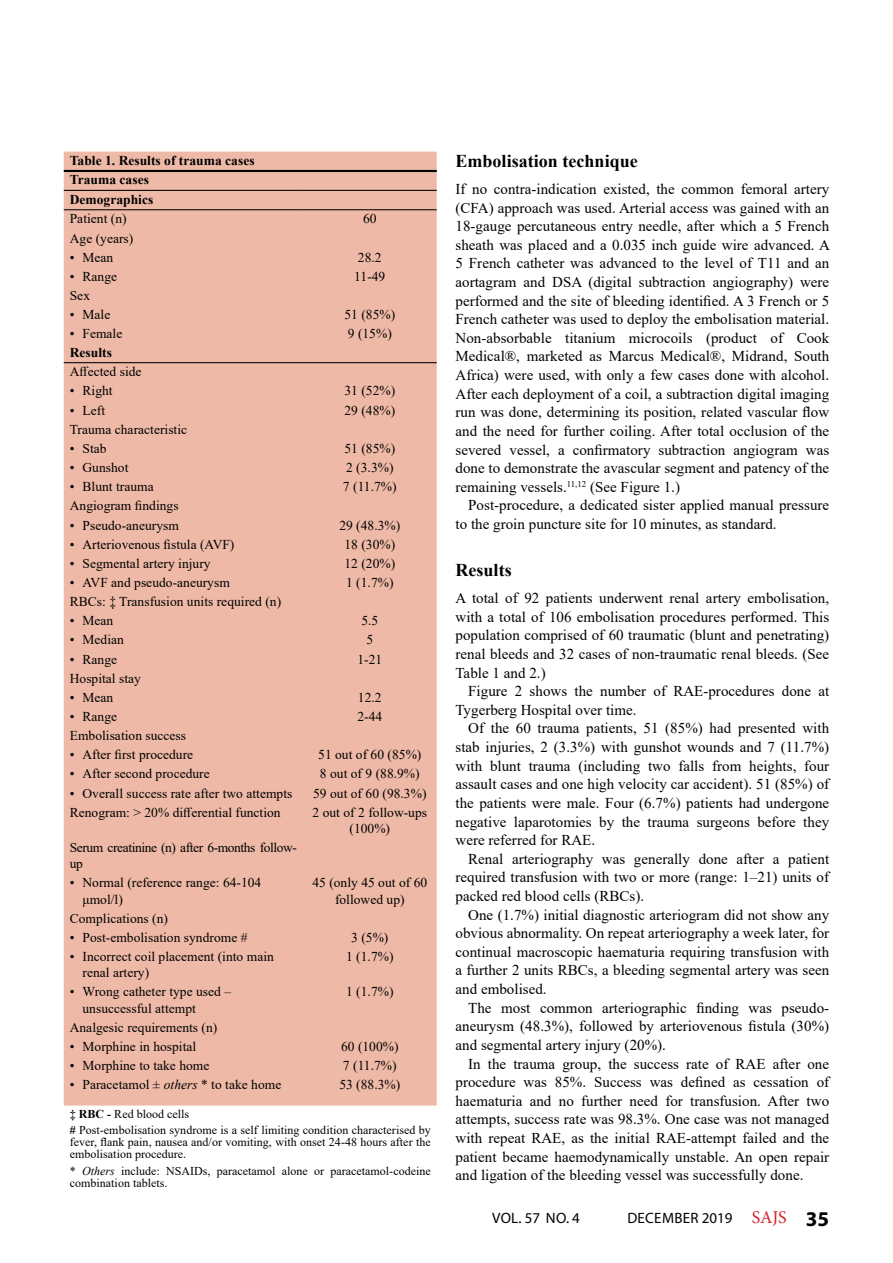
<style>
.page{position:relative;width:893px;height:1263px;background:#fff}
.page>*{position:absolute;margin:0;border:0;box-sizing:border-box;transform-origin:0 0}
.t1{font:700 18px "Times New Roman";color:#000}
.t2{font:15px/18.6px "Times New Roman";color:#000;text-align:justify}
.t3{font:15px "Myriad Pro";letter-spacing:.02em;color:#000}
.t4{font:13.5px/16.2px "Times New Roman";color:#000}
.t5{font:700 13.5px/19.4px "Times New Roman";color:#000}
.t6{font:13.5px/16.2px "Times New Roman";letter-spacing:-.03em;color:#000}
.t7{font:12px/12px "Times New Roman";color:#000}
.s1{font-style:italic}
.s2{font-weight:700}
.s3{font-family:"Minion Pro";font-size:18px;color:#d2232a}
.s4{font-weight:700;font-size:21px}
</style>
<div class="page">
<div style="left:64px;top:152px;width:373px;height:953px;background:#eebaa7"></div>
<hr style="left:64px;top:170px;width:239px;height:2px;background:#000">
<hr style="left:303px;top:170px;width:134px;height:2px;background:#000">
<hr style="left:64px;top:190px;width:239px;height:1px;background:#000">
<hr style="left:303px;top:190px;width:134px;height:1px;background:#000">
<hr style="left:64px;top:209px;width:239px;height:1px;background:#000">
<hr style="left:303px;top:209px;width:134px;height:1px;background:#000">
<hr style="left:64px;top:362px;width:239px;height:1px;background:#000">
<hr style="left:303px;top:362px;width:134px;height:1px;background:#000">
<p class="t5" style="left:70px;top:150px;width:186px">Table 1. Results of trauma cases<br>Trauma cases<br>Demographics</p>
<p class="t4" style="left:70px;top:210px;width:58px">Patient (n)</p>
<p class="t4" style="left:363px;top:210px;width:15px">60</p>
<p class="t4" style="left:70px;top:229px;width:65px">Age (years)</p>
<p class="t4" style="left:70px;top:249px;width:45px">• Mean</p>
<p class="t4" style="left:358px;top:249px;width:25px">28.2</p>
<p class="t4" style="left:70px;top:268px;width:49px">• Range</p>
<p class="t4" style="left:354px;top:268px;width:33px">11-49</p>
<p class="t4" style="left:70px;top:287px;width:22px">Sex</p>
<p class="t4" style="left:70px;top:306px;width:42px">• Male</p>
<p class="t4" style="left:344px;top:306px;width:52px">51 (85%)</p>
<p class="t4" style="left:70px;top:325px;width:54px">• Female</p>
<p class="t4" style="left:348px;top:325px;width:46px">9 (15%)</p>
<p class="t5" style="left:70px;top:343px;width:44px">Results</p>
<p class="t4" style="left:70px;top:363px;width:73px">Affected side</p>
<p class="t4" style="left:70px;top:382px;width:44px">• Right</p>
<p class="t4" style="left:344px;top:382px;width:52px">31 (52%)</p>
<p class="t4" style="left:70px;top:402px;width:37px">• Left</p>
<p class="t4" style="left:344px;top:402px;width:52px">29 (48%)</p>
<p class="t4" style="left:70px;top:421px;width:119px">Trauma characteristic</p>
<p class="t4" style="left:70px;top:440px;width:38px">• Stab</p>
<p class="t4" style="left:344px;top:440px;width:52px">51 (85%)</p>
<p class="t4" style="left:70px;top:459px;width:60px">• Gunshot</p>
<p class="t4" style="left:346px;top:459px;width:49px">2 (3.3%)</p>
<p class="t4" style="left:70px;top:478px;width:85px">• Blunt trauma</p>
<p class="t4" style="left:343px;top:478px;width:55px">7 (11.7%)</p>
<p class="t4" style="left:70px;top:497px;width:110px">Angiogram findings</p>
<p class="t4" style="left:70px;top:516px;width:111px">• Pseudo-aneurysm</p>
<p class="t4" style="left:339px;top:516px;width:62px">29 (48.3%)</p>
<p class="t4" style="left:70px;top:536px;width:166px">• Arteriovenous fistula (AVF)</p>
<p class="t4" style="left:344px;top:536px;width:52px">18 (30%)</p>
<p class="t4" style="left:70px;top:555px;width:142px">• Segmental artery injury</p>
<p class="t4" style="left:344px;top:555px;width:52px">12 (20%)</p>
<p class="t4" style="left:70px;top:574px;width:162px">• AVF and pseudo-aneurysm</p>
<p class="t4" style="left:346px;top:574px;width:49px">1 (1.7%)</p>
<p class="t4" style="left:70px;top:593px;width:213px">RBCs: ‡ Transfusion units required (n)</p>
<p class="t4" style="left:70px;top:612px;width:45px">• Mean</p>
<p class="t4" style="left:361px;top:612px;width:18px">5.5</p>
<p class="t4" style="left:70px;top:631px;width:56px">• Median</p>
<p class="t4" style="left:366px;top:631px;width:8px">5</p>
<p class="t4" style="left:70px;top:650px;width:49px">• Range</p>
<p class="t4" style="left:357px;top:650px;width:26px">1-21</p>
<p class="t4" style="left:70px;top:670px;width:73px">Hospital stay</p>
<p class="t4" style="left:70px;top:689px;width:45px">• Mean</p>
<p class="t4" style="left:358px;top:689px;width:25px">12.2</p>
<p class="t4" style="left:70px;top:708px;width:49px">• Range</p>
<p class="t4" style="left:357px;top:708px;width:26px">2-44</p>
<p class="t4" style="left:70px;top:727px;width:118px">Embolisation success</p>
<p class="t4" style="left:70px;top:746px;width:125px">• After first procedure</p>
<p class="t4" style="left:318px;top:746px;width:105px">51 out of 60 (85%)</p>
<p class="t4" style="left:70px;top:765px;width:142px">• After second procedure</p>
<p class="t4" style="left:320px;top:765px;width:101px">8 out of 9 (88.9%)</p>
<p class="t4" style="left:70px;top:784px;width:224px">• Overall success rate after two attempts</p>
<p class="t4" style="left:313px;top:784px;width:115px">59 out of 60 (98.3%)</p>
<p class="t4" style="left:70px;top:804px;width:212px">Renogram: &gt; 20% differential function</p>
<p class="t4" style="left:313px;top:804px;width:116px;text-align:center">2 out of 2 follow-ups (100%)</p>
<p class="t6" style="left:70px;top:839px;width:229px">Serum creatinine (n) after 6-months follow&shy;up</p>
<p class="t4" style="left:83px;top:874px;width:180px;text-indent:-13px">• Normal (reference range: 64-104 μmol/l)</p>
<p class="t4" style="left:312px;top:874px;width:116px;text-align:center">45 (only 45 out of 60 followed up)</p>
<p class="t4" style="left:70px;top:910px;width:100px">Complications (n)</p>
<p class="t4" style="left:70px;top:929px;width:179px">• Post-embolisation syndrome #</p>
<p class="t4" style="left:351px;top:929px;width:39px">3 (5%)</p>
<p class="t4" style="left:83px;top:948px;width:193px;text-indent:-13px">• Incorrect coil placement (into main renal artery)</p>
<p class="t4" style="left:346px;top:948px;width:49px">1 (1.7%)</p>
<p class="t4" style="left:83px;top:983px;width:150px;text-indent:-13px">• Wrong catheter type used – unsuccessful attempt</p>
<p class="t4" style="left:346px;top:983px;width:49px">1 (1.7%)</p>
<p class="t4" style="left:70px;top:1019px;width:149px">Analgesic requirements (n)</p>
<p class="t4" style="left:70px;top:1038px;width:128px">• Morphine in hospital</p>
<p class="t4" style="left:341px;top:1038px;width:59px">60 (100%)</p>
<p class="t4" style="left:70px;top:1057px;width:141px">• Morphine to take home</p>
<p class="t4" style="left:343px;top:1057px;width:55px">7 (11.7%)</p>
<p class="t4" style="left:70px;top:1076px;width:213px">• Paracetamol ± <span class="s1">others</span> * to take home</p>
<p class="t4" style="left:339px;top:1076px;width:62px">53 (88.3%)</p>
<p class="t7" style="left:70px;top:1106px;width:362px;line-height:16.2px"><span class="s2">‡ RBC -</span> Red blood cells<br><span class="s2">#</span> Post-embolisation syndrome is a self limiting condition characterised by</p>
<p class="t7" style="left:70px;top:1136px;width:362px">fever, flank pain, nausea and/or vomiting, with onset 24-48 hours after the embolisation procedure.</p>
<p class="t7" style="left:70px;top:1164px;width:362px">* <span class="s1">Others</span> include: NSAIDs, paracetamol alone or paracetamol-codeine combination tablets.</p>
<p class="t1" style="left:455px;top:148px;width:184px">Embolisation technique</p>
<p class="t2" style="left:455px;top:179px;width:376px">If no contra-indication existed, the common femoral artery (CFA) approach was used. Arterial access was gained with an 18-gauge percutaneous entry needle, after which a 5 French sheath was placed and a 0.035 inch guide wire advanced. A 5 French catheter was advanced to the level of T11 and an aortagram and DSA (digital subtraction angiography) were performed and the site of bleeding identified. A 3 French or 5<br>French catheter was used to deploy the embolisation material.<br>Non-absorbable titanium microcoils (product of Cook Medical®, marketed as Marcus Medical®, Midrand, South Africa) were used, with only a few cases done with alcohol.<br>After each deployment of a coil, a subtraction digital imaging run was done, determining its position, related vascular flow and the need for further coiling. After total occlusion of the severed vessel, a confirmatory subtraction angiogram was done to demonstrate the avascular segment and patency of the remaining vessels.<sup>11,12</sup> (See Figure 1.)</p>
<p class="t2" style="left:455px;top:495px;width:375px;text-indent:13px">Post-procedure, a dedicated sister applied manual pressure to the groin puncture site for 10 minutes, as standard.</p>
<p class="t1" style="left:455px;top:557px;width:58px">Results</p>
<p class="t2" style="left:455px;top:588px;width:375px">A total of 92 patients underwent renal artery embolisation, with a total of 106 embolisation procedures performed. This population comprised of 60 traumatic (blunt and penetrating) renal bleeds and 32 cases of non-traumatic renal bleeds. (See Table 1 and 2.)</p>
<p class="t2" style="left:455px;top:681px;width:375px;text-indent:13px">Figure 2 shows the number of RAE-procedures done at<br>Tygerberg Hospital over time.</p>
<p class="t2" style="left:455px;top:719px;width:375px;text-indent:13px">Of the 60 trauma patients, 51 (85%) had presented with stab injuries, 2 (3.3%) with gunshot wounds and 7 (11.7%) with blunt trauma (including two falls from heights, four assault cases and one high velocity car accident). 51 (85%) of the patients were male. Four (6.7%) patients had undergone negative laparotomies by the trauma surgeons before they were referred for RAE.</p>
<p class="t2" style="left:455px;top:849px;width:375px;text-indent:13px">Renal arteriography was generally done after a patient required transfusion with two or more (range: 1–21) units of packed red blood cells (RBCs).</p>
<p class="t2" style="left:455px;top:905px;width:375px;text-indent:13px">One (1.7%) initial diagnostic arteriogram did not show any obvious abnormality. On repeat arteriography a week later, for continual macroscopic haematuria requiring transfusion with a further 2 units RBCs, a bleeding segmental artery was seen and embolised.</p>
<p class="t2" style="left:455px;top:998px;width:375px;text-indent:13px">The most common arteriographic finding was pseudo&shy;aneurysm (48.3%), followed by arteriovenous fistula (30%) and segmental artery injury (20%).</p>
<p class="t2" style="left:455px;top:1054px;width:375px;text-indent:13px">In the trauma group, the success rate of RAE after one procedure was 85%. Success was defined as cessation of haematuria and no further need for transfusion. After two attempts, success rate was 98.3%. One case was not managed with repeat RAE, as the initial RAE-attempt failed and the patient became haemodynamically unstable. An open repair and ligation of the bleeding vessel was successfully done.</p>
<p class="t3" style="left:492px;top:1208px;width:89px">VOL. 57 NO. 4</p>
<p class="t3" style="left:627px;top:1208px;width:203px">DECEMBER 2019 <span class="s3">SAJS</span> <span class="s4">35</span></p>
</div>
